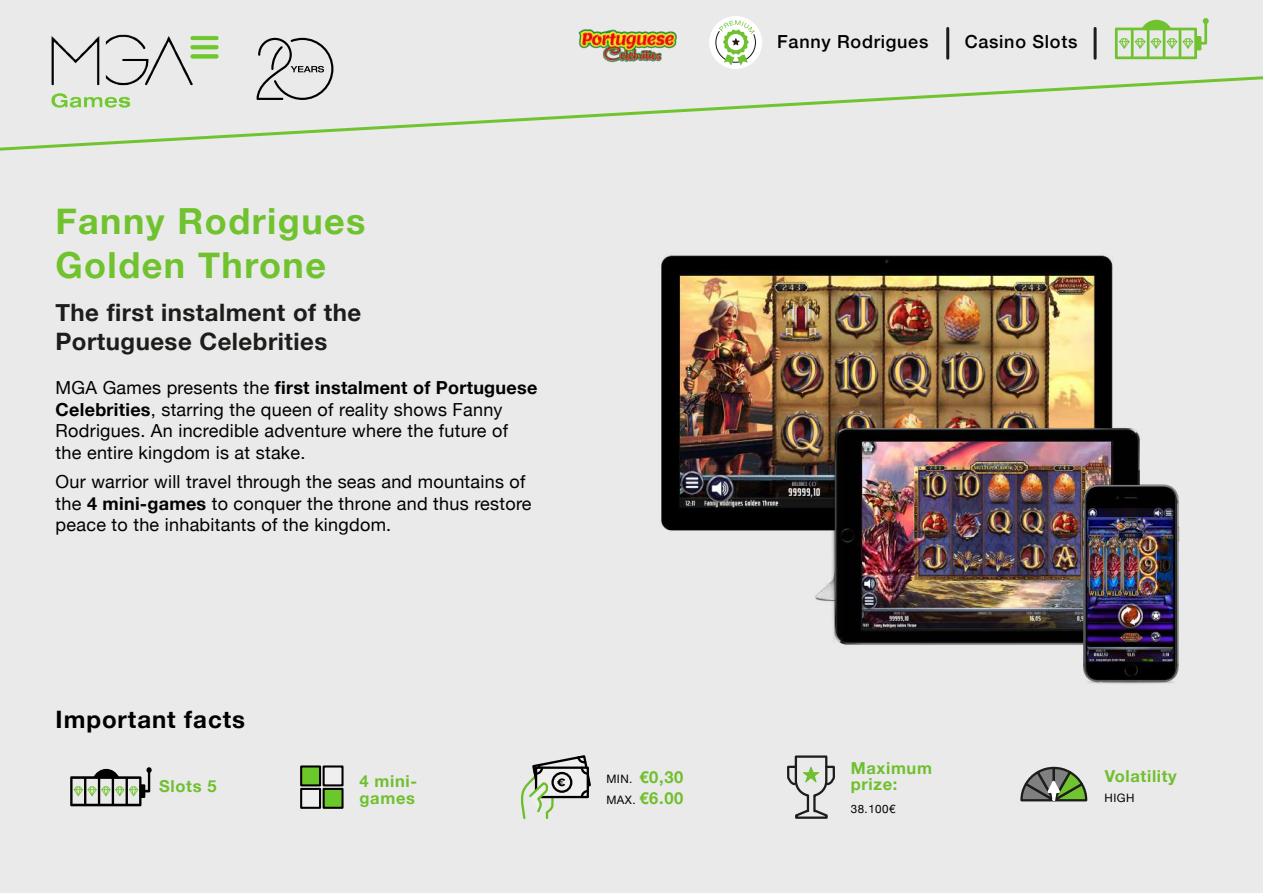
<style>
.page{position:relative;width:1263px;height:893px;background:#eaeaea}
.page>*{position:absolute;margin:0;border:0;box-sizing:border-box;transform-origin:0 0}
.t1{font:700 36px/43.2px "Helvetica Neue";letter-spacing:.04em;color:#70c32f}
.t2{font:700 24px/28.8px "Helvetica Neue";letter-spacing:.02em;color:#1d1d1b}
.t3{font:700 24px "Helvetica Neue";letter-spacing:.04em;color:#000}
.t4{font:18px/21.6px "Helvetica Neue";letter-spacing:.015em;color:#000}
.t5{font:500 18px "Helvetica Neue";letter-spacing:.04em;color:#000}
.t6{font:700 16.5px/16.5px "Helvetica Neue";letter-spacing:.04em;color:#70bf2f}
.t7{font:11.55px "Helvetica Neue";letter-spacing:.04em;color:#000}
.s1{font-weight:700}
.s2{font-weight:400;font-size:11.55px;color:#000}
</style>
<div class="page">
<img style="left:661px;top:255px;width:452px;height:347px">
<img style="left:831px;top:424px;width:309px;height:221px">
<img style="left:1078px;top:482px;width:102px;height:202px">
<svg style="left:1115px;top:18px;width:94px;height:41px"></svg>
<hr style="left:1093px;top:28px;width:3px;height:30px;background:#1d1d1b">
<hr style="left:946px;top:28px;width:3px;height:30px;background:#1d1d1b">
<svg style="left:787px;top:757px;width:48px;height:62px"></svg>
<svg style="left:521px;top:755px;width:70px;height:64px"></svg>
<svg style="left:1020px;top:766px;width:68px;height:36px"></svg>
<svg style="left:0;top:76px;width:1263px;height:75px"></svg>
<svg style="left:256px;top:38px;width:77px;height:62px"></svg>
<div style="left:300px;top:765px;width:21px;height:21px;background:#6cc72b;border:2px solid #000"></div>
<div style="left:323px;top:765px;width:21px;height:21px;background:#efefef;border:2px solid #000"></div>
<div style="left:300px;top:788px;width:21px;height:21px;background:#efefef;border:2px solid #000"></div>
<div style="left:323px;top:788px;width:21px;height:21px;background:#6cc72b;border:2px solid #000"></div>
<svg style="left:70px;top:767px;width:82px;height:39px"></svg>
<img style="left:37px;top:34px;width:195px;height:85px">
<img style="left:577px;top:29px;width:101px;height:68px">
<div style="left:709px;top:16px;width:53px;height:53px;background:#fff;border-radius:50%"></div>
<svg style="left:715px;top:20px;width:41px;height:45px"></svg>
<h1 class="t1" style="left:55px;top:201px;width:312px">Fanny Rodrigues<br>Golden Throne</h1>
<h2 class="t2" style="left:55px;top:299px;width:307px">The first instalment of the<br>Portuguese Celebrities</h2>
<p class="t4" style="left:56px;top:378px;width:483px">MGA Games presents the <span class="s1">first instalment of Portuguese Celebrities</span>, starring the queen of reality shows Fanny Rodrigues. An incredible adventure where the future of the entire kingdom is at stake.</p>
<p class="t4" style="left:56px;top:472px;width:477px">Our warrior will travel through the seas and mountains of the <span class="s1">4 mini-games</span> to conquer the throne and thus restore peace to the inhabitants of the kingdom.</p>
<h2 class="t3" style="left:56px;top:700px;width:191px">Important facts</h2>
<p class="t6" style="left:159px;top:778px;width:59px">Slots 5</p>
<p class="t6" style="left:359px;top:773px;width:59px">4 mini&shy;games</p>
<p class="t6" style="left:639px;top:770px;width:45px">€0,30</p>
<p class="t7" style="left:606px;top:771px;width:28px">MIN.</p>
<p class="t6" style="left:606px;top:790px;width:78px"><span class="s2">MAX.</span> €6.00</p>
<p class="t5" style="left:777px;top:28px;width:153px">Fanny Rodrigues</p>
<p class="t5" style="left:965px;top:28px;width:114px">Casino Slots</p>
<p class="t6" style="left:851px;top:760px;width:83px">Maximum prize:</p>
<p class="t7" style="left:851px;top:800px;width:46px">38.100€</p>
<p class="t6" style="left:1105px;top:768px;width:74px">Volatility</p>
<p class="t7" style="left:1104px;top:789px;width:31px">HIGH</p>
</div>
